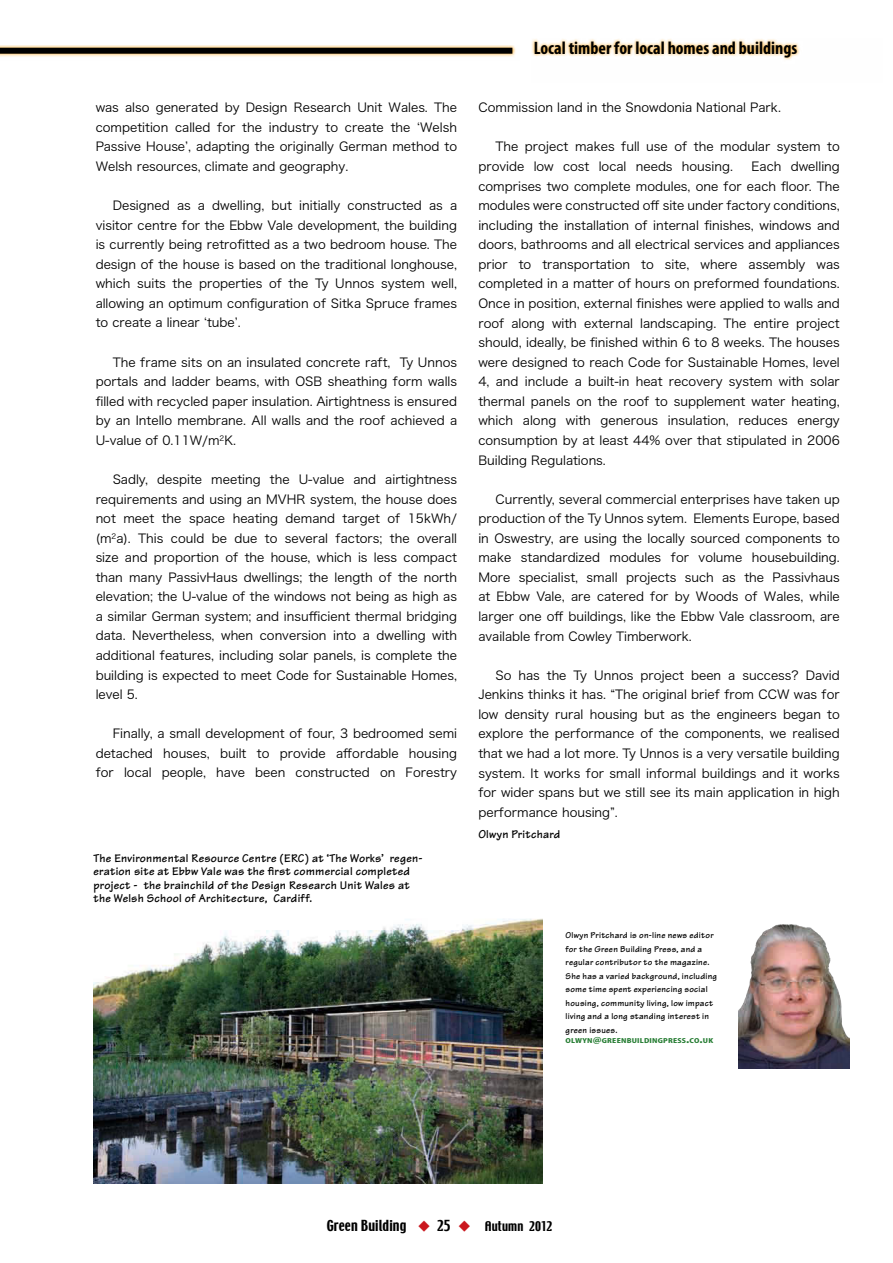
<style>
.page{position:relative;width:893px;height:1263px;background:#fff}
.page>*{position:absolute;margin:0;border:0;box-sizing:border-box;transform-origin:0 0}
.t1{font:700 condensed 18px "Myriad Pro";color:#000}
.t2{font:13.5px "Techno";letter-spacing:.01em;color:#000}
.t3{font:12.3px/19.5px "Hira Kaku Pro W3";color:#000;text-align:justify}
.t4{font:700 12px/13.5px "Tekton";letter-spacing:.02em;color:#000}
.t5{font:700 9px/13.5px "Tekton";letter-spacing:.025em;color:#000}
.t6{font:800 6.3px "Koz Go Pro";letter-spacing:.03em;color:#257c32;scale:1.2 1}
.s1{font-size:9px}
.s2{color:#ca171e}
.s3{font-size:12px}
</style>
<div class="page">
<svg style="left:0;top:45px;width:516px;height:12px;background:#f0debf"></svg>
<div style="left:0;top:48px;width:512px;height:6px;background:#000"></div>
<svg style="left:532px;top:39px;width:268px;height:21px"></svg>
<img style="left:739px;top:924px;width:110px;height:144px">
<img style="left:94px;top:918px;width:449px;height:266px">
<p class="t3" style="left:96px;top:97px;width:363px">was also generated by Design Research Unit Wales. The competition called for the industry to create the ‘Welsh Passive House’, adapting the originally German method to Welsh resources, climate and geography.</p>
<p class="t3" style="left:96px;top:195px;width:363px;text-indent:17px">Designed as a dwelling, but initially constructed as a visitor centre for the Ebbw Vale development, the building is currently being retrofitted as a two bedroom house. The design of the house is based on the traditional longhouse, which suits the properties of the Ty Unnos system well, allowing an optimum configuration of Sitka Spruce frames to create a linear ‘tube’.</p>
<p class="t3" style="left:96px;top:351px;width:363px;text-indent:17px">The frame sits on an insulated concrete raft, Ty Unnos portals and ladder beams, with OSB sheathing form walls filled with recycled paper insulation. Airtightness is ensured by an Intello membrane. All walls and the roof achieved a U-value of 0.11W/m<sup>2</sup>K.</p>
<p class="t3" style="left:96px;top:469px;width:363px;text-indent:17px">Sadly, despite meeting the U-value and airtightness requirements and using an MVHR system, the house does not meet the space heating demand target of 15kWh/ (m<sup>2</sup>a). This could be due to several factors; the overall size and proportion of the house, which is less compact than many PassivHaus dwellings; the length of the north elevation; the U-value of the windows not being as high as a similar German system; and insufficient thermal bridging data. Nevertheless, when conversion into a dwelling with additional features, including solar panels, is complete the building is expected to meet Code for Sustainable Homes, level 5.</p>
<p class="t3" style="left:96px;top:723px;width:363px;text-indent:17px">Finally, a small development of four, 3 bedroomed semi detached houses, built to provide affordable housing for local people, have been constructed on Forestry</p>
<p class="t4" style="left:94px;top:851px;width:331px">The Environmental Resource Centre (ERC) at ‘The Works’ regen&shy;eration site at Ebbw Vale was the first commercial completed project - the brainchild of the Design Research Unit Wales at the Welsh School of Architecture, Cardiff.</p>
<h1 class="t1" style="left:534px;top:36px;width:265px">Local timber for local homes and buildings</h1>
<p class="t3" style="left:478px;top:97px;width:304px">Commission land in the Snowdonia National Park.</p>
<p class="t3" style="left:478px;top:136px;width:363px;text-indent:17px">The project makes full use of the modular system to provide low cost local needs housing.</p>
<p class="t3" style="left:478px;top:156px;width:363px;text-indent:273px">Each dwelling comprises two complete modules, one for each floor. The modules were constructed off site under factory conditions, including the installation of internal finishes, windows and doors, bathrooms and all electrical services and appliances prior to transportation to site, where assembly was completed in a matter of hours on preformed foundations.<br>Once in position, external finishes were applied to walls and roof along with external landscaping. The entire project should, ideally, be finished within 6 to 8 weeks. The houses were designed to reach Code for Sustainable Homes, level 4, and include a built-in heat recovery system with solar thermal panels on the roof to supplement water heating, which along with generous insulation, reduces energy consumption by at least 44% over that stipulated in 2006<br>Building Regulations.</p>
<p class="t3" style="left:478px;top:488px;width:363px;text-indent:17px">Currently, several commercial enterprises have taken up production of the Ty Unnos sytem. Elements Europe, based in Oswestry, are using the locally sourced components to make standardized modules for volume housebuilding.<br>More specialist, small projects such as the Passivhaus at Ebbw Vale, are catered for by Woods of Wales, while larger one off buildings, like the Ebbw Vale classroom, are available from Cowley Timberwork.</p>
<p class="t3" style="left:478px;top:664px;width:363px;text-indent:17px">So has the Ty Unnos project been a success? David Jenkins thinks it has. “The original brief from CCW was for low density rural housing but as the engineers began to explore the performance of the components, we realised that we had a lot more. Ty Unnos is a very versatile building system. It works for small informal buildings and it works for wider spans but we still see its main application in high performance housing”.</p>
<p class="t4" style="left:478px;top:828px;width:83px">Olwyn Pritchard</p>
<p class="t5" style="left:566px;top:928px;width:153px">Olwyn Pritchard is on-line news editor for the Green Building Press, and a regular contributor to the magazine.<br>She has a varied background, including some time spent experiencing social housing, community living, low impact living and a long standing interest in green issues.</p>
<p class="t6" style="left:566px;top:1037px;width:125px">OLWYN<span class="s1">@</span>GREENBUILDINGPRESS<span class="s1">.</span>CO<span class="s1">.</span>UK</p>
<p class="t2" style="left:327px;top:1217px;width:227px">Green Building <span class="s2">◆</span> 25 <span class="s2">◆</span> <span class="s3">Autumn 2012</span></p>
</div>
